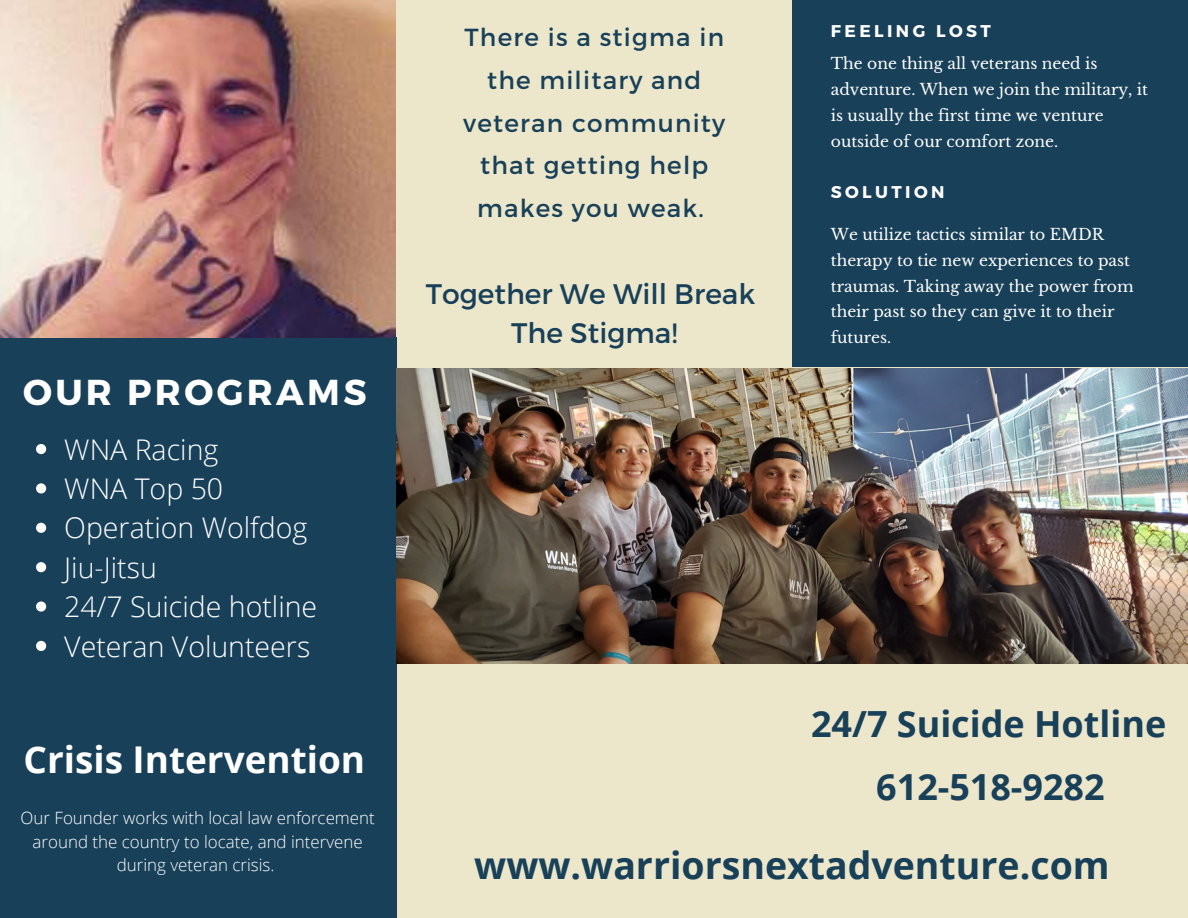
<style>
.page{position:relative;width:1188px;height:918px;background:#ece6ca}
.page>*{position:absolute;margin:0;border:0;box-sizing:border-box;transform-origin:0 0}
.t1{font:700 37.5px "Open Sans";color:#184059}
.t2{font:700 36.9px "Open Sans";color:#fff}
.t3{font:700 36px "Open Sans";color:#184059}
.t4{font:700 36px "Montserrat";letter-spacing:.095em;color:#fff}
.t5{font:300 28.5px "Open Sans";color:#fff}
.t6{font:28.2px "Montserrat";color:#184059}
.t7{font:24.75px/42.8px "Montserrat";letter-spacing:.05em;color:#184059;text-align:center}
.t8{font:300 16.95px/23.2px "Open Sans";color:#fff;text-align:center}
.t9{font:700 16.95px "Montserrat";letter-spacing:.2em;color:#fff}
.t10{font:15.45px/25.8px "Libre Baskerville";color:#fff}
</style>
<div class="page">
<div style="left:792px;top:0;width:396px;height:366px;background:#184059"></div>
<div style="left:0;top:338px;width:396px;height:580px;background:#184059"></div>
<img style="left:0;top:0;width:396px;height:338px">
<img style="left:396px;top:368px;width:792px;height:295px">
<svg style="left:36px;top:444px;width:10px;height:10px"></svg>
<svg style="left:36px;top:483px;width:10px;height:10px"></svg>
<svg style="left:36px;top:523px;width:10px;height:10px"></svg>
<svg style="left:36px;top:562px;width:10px;height:10px"></svg>
<svg style="left:36px;top:601px;width:10px;height:11px"></svg>
<svg style="left:36px;top:641px;width:10px;height:10px"></svg>
<p class="t4" style="left:23px;top:368px;width:345px">OUR PROGRAMS</p>
<p class="t5" style="left:64px;top:429px;width:156px">WNA Racing</p>
<p class="t5" style="left:64px;top:469px;width:160px">WNA Top 50</p>
<p class="t5" style="left:64px;top:508px;width:245px">Operation Wolfdog</p>
<p class="t5" style="left:64px;top:547px;width:94px">Jiu-Jitsu</p>
<p class="t5" style="left:64px;top:587px;width:255px">24/7 Suicide hotline</p>
<p class="t5" style="left:64px;top:626px;width:248px">Veteran Volunteers</p>
<p class="t2" style="left:24px;top:734px;width:343px">Crisis Intervention</p>
<p class="t8" style="left:21px;top:806px;width:356px">Our Founder works with local law enforcement around the country to locate, and intervene during veteran crisis.</p>
<p class="t7" style="left:463px;top:15px;width:264px">There is a stigma in the military and veteran community that getting help makes you weak.</p>
<p class="t6" style="left:426px;top:276px;width:331px">Together We Will Break</p>
<p class="t6" style="left:511px;top:315px;width:168px">The Stigma!</p>
<p class="t9" style="left:831px;top:20px;width:161px">FEELING LOST</p>
<p class="t10" style="left:831px;top:51px;width:319px">The one thing all veterans need is adventure. When we join the military, it is usually the first time we venture outside of our comfort zone.</p>
<p class="t9" style="left:831px;top:181px;width:115px">SOLUTION</p>
<p class="t10" style="left:831px;top:221px;width:304px">We utilize tactics similar to EMDR therapy to tie new experiences to past traumas. Taking away the power from their past so they can give it to their futures.</p>
<p class="t3" style="left:811px;top:699px;width:357px">24/7 Suicide Hotline</p>
<p class="t3" style="left:876px;top:761px;width:230px">612-518-9282</p>
<p class="t1" style="left:474px;top:839px;width:637px">www.warriorsnextadventure.com</p>
</div>
